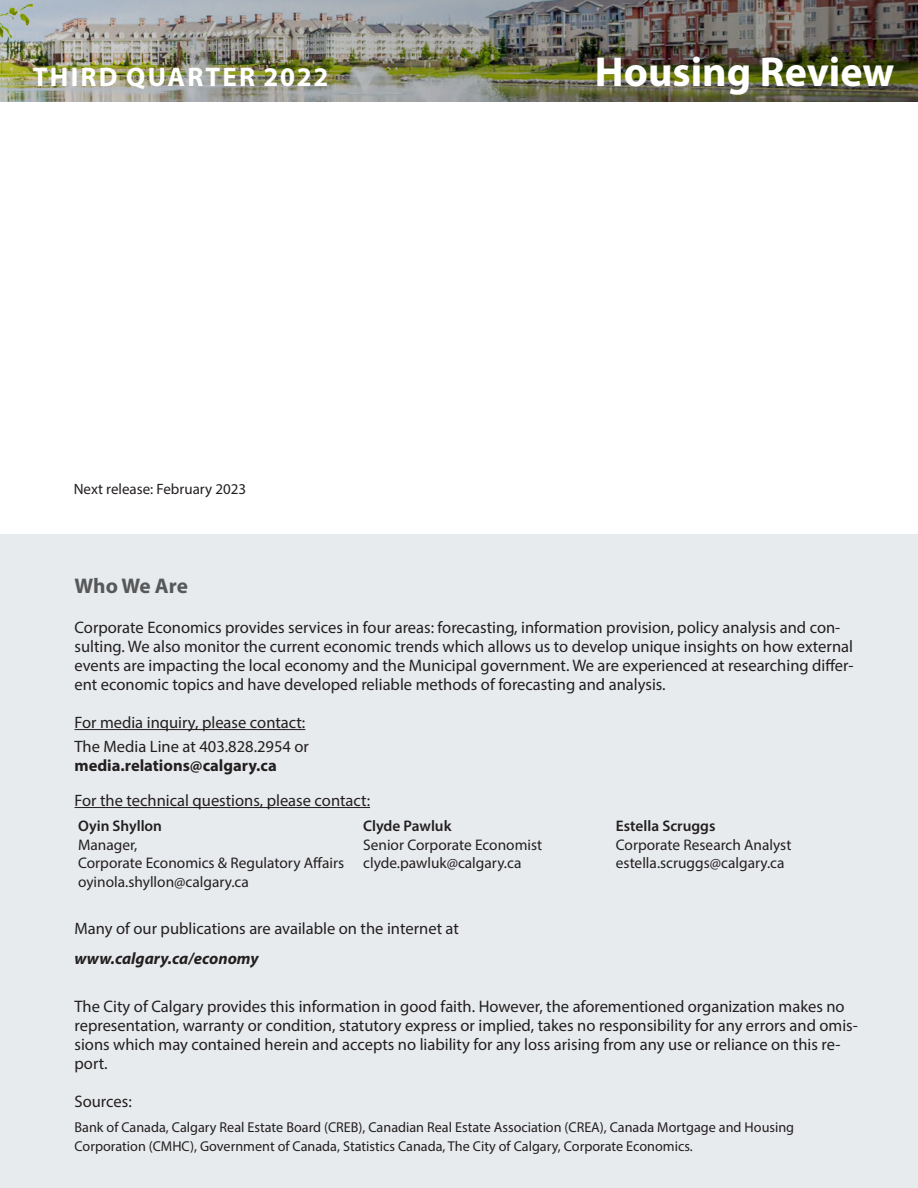
<style>
.page{position:relative;width:918px;height:1188px;background:#fff}
.page>*{position:absolute;margin:0;border:0;box-sizing:border-box;transform-origin:0 0}
.t1{font:700 42px "Myriad Pro";color:#fff}
.t2{font:700 27px "Myriad Pro";letter-spacing:.08em;color:#fff}
.sub_heading{font:700 21.3px "Myriad Pro";letter-spacing:-.01em;color:#57585a}
.body_text{font:16.65px/18.9px "Myriad Pro";color:#231f20}
.body_text-2{font:16.5px/18.9px "Myriad Pro";color:#231f20}
.body_text-3{font:italic 700 16.5px "Myriad Pro";color:#231f20}
.body_text-4{font:15.3px/18.9px "Myriad Pro";color:#231f20}
.body_text-5{font:600 15.3px "Myriad Pro";color:#231f20}
.Footnotes{font:15px "Myriad Pro";color:#231f20}
.body_text-6{font:14.25px/18.9px "Myriad Pro";color:#231f20}
.s1{font-weight:700}
</style>
<div class="page">
<img style="left:0;top:0;width:918px;height:101px">
<div style="left:0;top:534px;width:918px;height:654px;background:#e8ebed"></div>
<hr style="left:75px;top:729px;width:230px;height:1px;background:#231f20">
<hr style="left:75px;top:807px;width:295px;height:1px;background:#231f20">
<h2 class="t2" style="left:33px;top:59px;width:297px">THIRD QUARTER 2022</h2>
<h1 class="t1" style="left:595px;top:44px;width:301px">Housing Review</h1>
<p class="Footnotes" style="left:74px;top:480px;width:174px">Next release: February 2023</p>
<p class="sub_heading" style="left:75px;top:572px;width:115px">Who We Are</p>
<p class="body_text" style="left:75px;top:618px;width:781px">Corporate Economics provides services in four areas: forecasting, information provision, policy analysis and con&shy;sulting. We also monitor the current economic trends which allows us to develop unique insights on how external events are impacting the local economy and the Municipal government. We are experienced at researching differ&shy;ent economic topics and have developed reliable methods of forecasting and analysis.</p>
<p class="body_text-2" style="left:75px;top:713px;width:232px">For media inquiry, please contact:</p>
<p class="body_text-2" style="left:75px;top:737px;width:236px">The Media Line at 403.828.2954 or <span class="s1">media.relations@calgary.ca</span></p>
<p class="body_text-2" style="left:75px;top:791px;width:297px">For the technical questions, please contact:</p>
<p class="body_text-5" style="left:78px;top:816px;width:86px">Oyin Shyllon</p>
<p class="body_text-5" style="left:363px;top:816px;width:90px">Clyde Pawluk</p>
<p class="body_text-5" style="left:616px;top:816px;width:101px">Estella Scruggs</p>
<p class="body_text-4" style="left:78px;top:835px;width:268px">Manager,<br>Corporate Economics &amp; Regulatory Affairs</p>
<p class="body_text-4" style="left:363px;top:835px;width:181px">Senior Corporate Economist clyde.pawluk@calgary.ca</p>
<p class="body_text-4" style="left:616px;top:835px;width:177px">Corporate Research Analyst estella.scruggs@calgary.ca</p>
<p class="body_text-4" style="left:78px;top:872px;width:172px">oyinola.shyllon@calgary.ca</p>
<p class="body_text-2" style="left:75px;top:919px;width:386px">Many of our publications are available on the internet at</p>
<p class="body_text-3" style="left:75px;top:948px;width:186px">www.calgary.ca/economy</p>
<p class="body_text" style="left:75px;top:997px;width:785px">The City of Calgary provides this information in good faith. However, the aforementioned organization makes no representation, warranty or condition, statutory express or implied, takes no responsibility for any errors and omis&shy;sions which may contained herein and accepts no liability for any loss arising from any use or reliance on this re&shy;port.</p>
<p class="body_text" style="left:75px;top:1092px;width:59px">Sources:</p>
<p class="body_text-6" style="left:75px;top:1117px;width:721px">Bank of Canada, Calgary Real Estate Board (CREB), Canadian Real Estate Association (CREA), Canada Mortgage and Housing<br>Corporation (CMHC), Government of Canada, Statistics Canada, The City of Calgary, Corporate Economics.</p>
</div>
